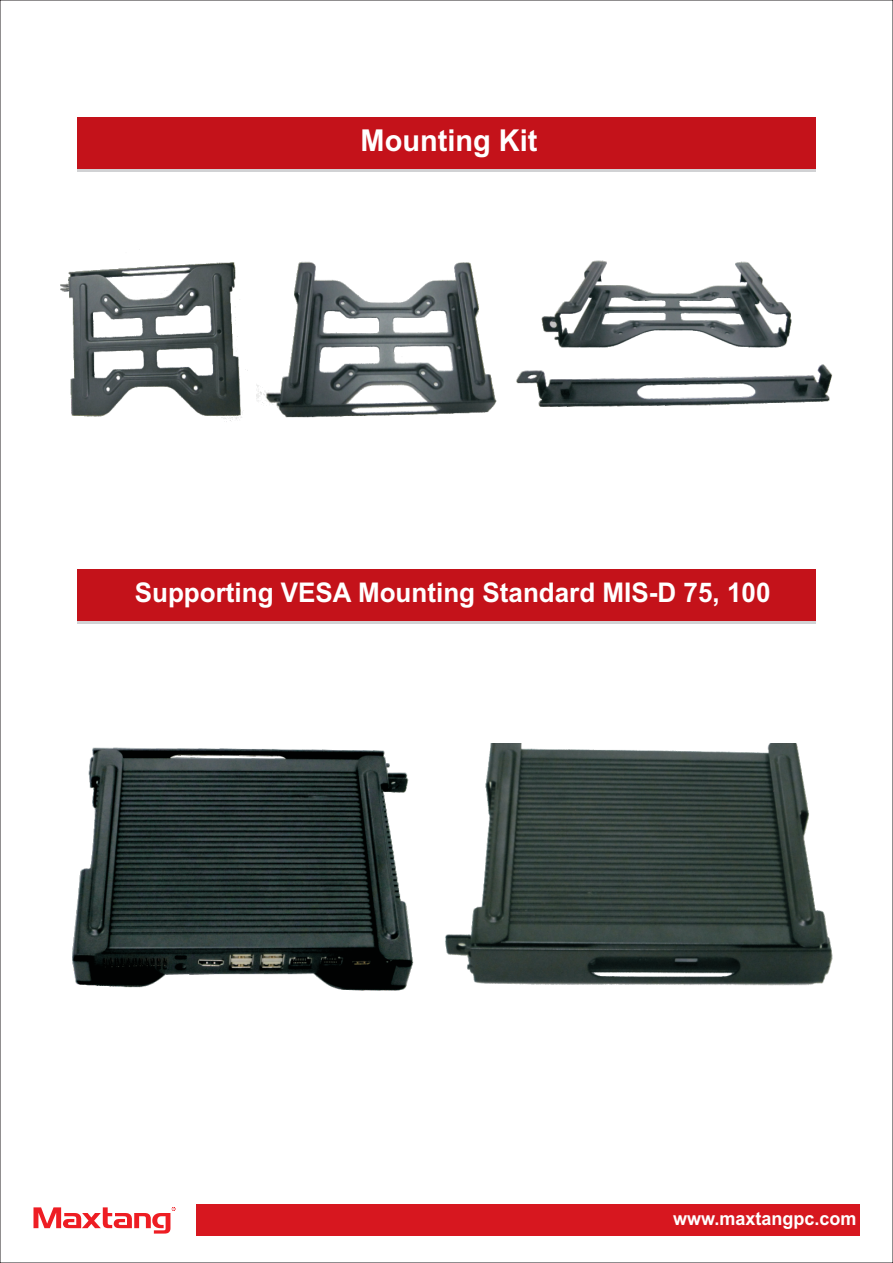
<style>
.page{position:relative;width:893px;height:1263px;background:#fff}
.page>*{position:absolute;margin:0;border:0;box-sizing:border-box;transform-origin:0 0}
.t1{font:700 30.15px "Arial";color:#fff;scale:.96 1}
.t2{font:700 27.15px "Arial";color:#fff;scale:.96 1}
.t3{font:700 18.75px "Arial";color:#fff;scale:.96 1}
</style>
<div class="page">
<div style="left:196px;top:1205px;width:663px;height:31px;background:#d7171f"></div>
<svg style="left:34px;top:1207px;width:141px;height:26px"></svg>
<div style="left:77px;top:126px;width:739px;height:46px;background:#d1d2d4"></div>
<div style="left:77px;top:118px;width:739px;height:51px;background:#c4121a"></div>
<img style="left:60px;top:262px;width:188px;height:160px">
<img style="left:516px;top:260px;width:316px;height:147px">
<img style="left:257px;top:261px;width:240px;height:157px">
<div style="left:77px;top:578px;width:739px;height:45px;background:linear-gradient(to right,#c4121a,#c4121a)"></div>
<div style="left:77px;top:569px;width:739px;height:51px;background:#c4121a"></div>
<img style="left:72px;top:747px;width:342px;height:244px">
<img style="left:445px;top:743px;width:388px;height:243px">
<p class="t1" style="left:361px;top:129px;width:186px">Mounting Kit</p>
<p class="t2" style="left:135px;top:582px;width:664px">Supporting VESA Mounting Standard MIS-D 75, 100</p>
<p class="t3" style="left:673px;top:1211px;width:193px">www.maxtangpc.com</p>
</div>
